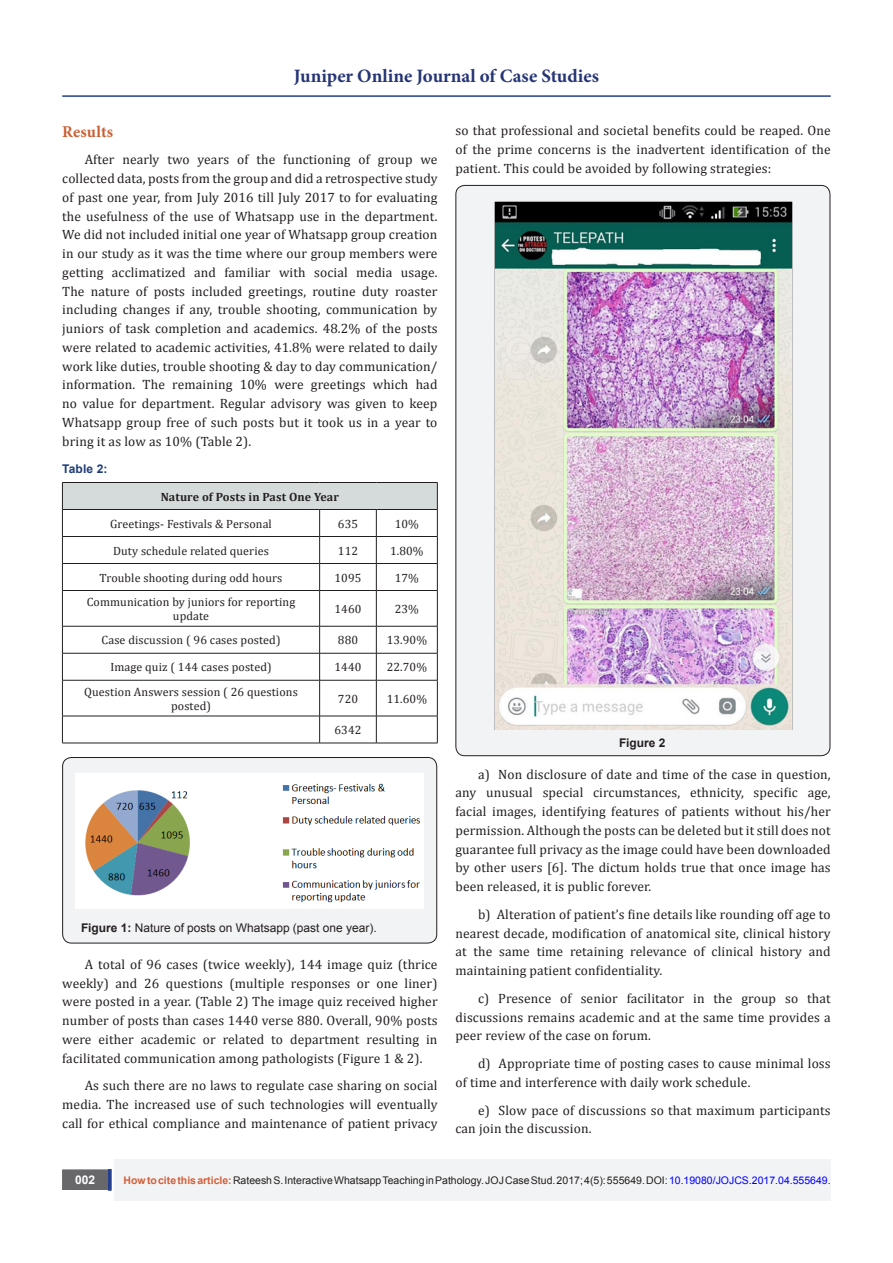
<style>
.page{position:relative;width:893px;height:1263px;background:#fff}
.page>*{position:absolute;margin:0;border:0;box-sizing:border-box;transform-origin:0 0}
.t1{font:700 18.9px "Minion Pro";color:#253474}
.List_Paragraph{font:700 16.5px "Minion Pro";letter-spacing:.01em;color:#ca6035}
.List_Paragraph-2{font:13.5px/18.8px "Cambria";letter-spacing:.01em;color:#231f20;text-align:justify}
.List_Paragraph-3{font:12px/14.4px "Cambria";letter-spacing:.01em;color:#231f20;text-align:center}
.t2{font:12px "Arial";color:#231f20}
.List_Paragraph-4{font:700 12px "Cambria";letter-spacing:.01em;color:#231f20}
.List_Paragraph-5{font:700 12px "Arial";letter-spacing:.01em;color:#1d3c77}
.t3{font:700 12px "Arial";color:#231f20}
.t4{font:700 12px "Arial";color:#fff}
.t5{font:10.5px "Arial";color:#231f20}
.s1{font-weight:700}
.s2{font-weight:700;color:#d55e37}
.s3{color:#00f}
</style>
<div class="page">
<div style="left:115px;top:1160px;width:716px;height:41px;background:#f2f3f4"></div>
<hr style="left:62px;top:95px;width:769px;height:2px;background:#253f8e">
<div style="left:63px;top:1170px;width:44px;height:19px;background:#68676a"></div>
<div style="left:62px;top:1169px;width:46px;height:21px;border:2px solid #68676a"></div>
<hr style="left:108px;top:1169px;width:3px;height:21px;background:#253f8e">
<div style="left:62px;top:482px;width:375px;height:27px;background:#d5dbdb"></div>
<hr style="left:62px;top:482px;width:258px;height:1px;background:#231f20">
<hr style="left:320px;top:482px;width:56px;height:1px;background:#231f20">
<hr style="left:376px;top:482px;width:62px;height:1px;background:#231f20">
<hr style="left:62px;top:509px;width:258px;height:1px;background:#231f20">
<hr style="left:320px;top:509px;width:56px;height:1px;background:#231f20">
<hr style="left:376px;top:509px;width:62px;height:1px;background:#231f20">
<hr style="left:62px;top:536px;width:258px;height:1px;background:#231f20">
<hr style="left:320px;top:536px;width:56px;height:1px;background:#231f20">
<hr style="left:376px;top:536px;width:62px;height:1px;background:#231f20">
<hr style="left:62px;top:563px;width:258px;height:1px;background:#231f20">
<svg style="left:62px;top:483px;width:1px;height:107px"></svg>
<hr style="left:320px;top:563px;width:56px;height:1px;background:#231f20">
<svg style="left:319px;top:510px;width:1px;height:80px"></svg>
<hr style="left:376px;top:563px;width:62px;height:1px;background:#231f20">
<svg style="left:376px;top:510px;width:1px;height:80px"></svg>
<svg style="left:437px;top:483px;width:1px;height:107px"></svg>
<hr style="left:62px;top:590px;width:258px;height:1px;background:#231f20">
<hr style="left:62px;top:591px;width:1px;height:35px;background:#231f20">
<hr style="left:320px;top:590px;width:56px;height:1px;background:#231f20">
<hr style="left:319px;top:591px;width:1px;height:35px;background:#231f20">
<hr style="left:376px;top:590px;width:62px;height:1px;background:#231f20">
<hr style="left:376px;top:591px;width:1px;height:35px;background:#231f20">
<hr style="left:437px;top:591px;width:1px;height:35px;background:#231f20">
<hr style="left:62px;top:626px;width:258px;height:1px;background:#231f20">
<hr style="left:320px;top:626px;width:56px;height:1px;background:#231f20">
<hr style="left:376px;top:626px;width:62px;height:1px;background:#231f20">
<hr style="left:62px;top:653px;width:258px;height:1px;background:#231f20">
<svg style="left:62px;top:626px;width:1px;height:54px"></svg>
<hr style="left:320px;top:653px;width:56px;height:1px;background:#231f20">
<svg style="left:319px;top:626px;width:1px;height:54px"></svg>
<hr style="left:376px;top:653px;width:62px;height:1px;background:#231f20">
<svg style="left:376px;top:626px;width:1px;height:54px"></svg>
<svg style="left:437px;top:626px;width:1px;height:54px"></svg>
<hr style="left:62px;top:680px;width:258px;height:1px;background:#231f20">
<hr style="left:62px;top:680px;width:1px;height:36px;background:#231f20">
<hr style="left:320px;top:680px;width:56px;height:1px;background:#231f20">
<hr style="left:319px;top:680px;width:1px;height:36px;background:#231f20">
<hr style="left:376px;top:680px;width:62px;height:1px;background:#231f20">
<hr style="left:376px;top:680px;width:1px;height:36px;background:#231f20">
<hr style="left:437px;top:680px;width:1px;height:36px;background:#231f20">
<hr style="left:62px;top:716px;width:258px;height:1px;background:#231f20">
<svg style="left:62px;top:716px;width:1px;height:27px"></svg>
<hr style="left:320px;top:716px;width:56px;height:1px;background:#231f20">
<svg style="left:319px;top:716px;width:1px;height:27px"></svg>
<hr style="left:376px;top:716px;width:62px;height:1px;background:#231f20">
<svg style="left:376px;top:716px;width:1px;height:27px"></svg>
<svg style="left:437px;top:716px;width:1px;height:27px"></svg>
<hr style="left:62px;top:743px;width:258px;height:1px;background:#231f20">
<hr style="left:320px;top:743px;width:56px;height:1px;background:#231f20">
<hr style="left:376px;top:743px;width:62px;height:1px;background:#231f20">
<div style="left:63px;top:757px;width:374px;height:186px;background:#f2f3f4;border-radius:9px"></div>
<div style="left:62px;top:757px;width:375px;height:186px;border:1px solid #231f20;border-radius:9px"></div>
<img style="left:76px;top:774px;width:347px;height:134px">
<div style="left:456px;top:185px;width:374px;height:571px;background:#f2f3f4;border-radius:9px"></div>
<img style="left:495px;top:201px;width:297px;height:529px">
<h1 class="t1" style="left:294px;top:63px;width:307px">Juniper Online Journal of Case Studies</h1>
<p class="List_Paragraph" style="left:62px;top:120px;width:52px">Results</p>
<p class="List_Paragraph-2" style="left:62px;top:150px;width:377px;text-indent:22px">After nearly two years of the functioning of group we collected data, posts from the group and did a retrospective study of past one year, from July 2016 till July 2017 to for evaluating the usefulness of the use of Whatsapp use in the department.<br>We did not included initial one year of Whatsapp group creation in our study as it was the time where our group members were getting acclimatized and familiar with social media usage.<br>The nature of posts included greetings, routine duty roaster including changes if any, trouble shooting, communication by juniors of task completion and academics. 48.2% of the posts were related to academic activities, 41.8% were related to daily work like duties, trouble shooting &amp; day to day communication/ information. The remaining 10% were greetings which had no value for department. Regular advisory was given to keep Whatsapp group free of such posts but it took us in a year to bring it as low as 10% (Table 2).</p>
<p class="List_Paragraph-5" style="left:62px;top:461px;width:47px">Table 2:</p>
<p class="List_Paragraph-4" style="left:161px;top:488px;width:180px">Nature of Posts in Past One Year</p>
<p class="List_Paragraph-3" style="left:110px;top:516px;width:163px">Greetings- Festivals &amp; Personal</p>
<p class="List_Paragraph-3" style="left:338px;top:516px;width:22px">635</p>
<p class="List_Paragraph-3" style="left:395px;top:516px;width:26px">10%</p>
<p class="List_Paragraph-3" style="left:113px;top:543px;width:157px">Duty schedule related queries</p>
<p class="List_Paragraph-3" style="left:338px;top:543px;width:22px">112</p>
<p class="List_Paragraph-3" style="left:390px;top:543px;width:35px">1.80%</p>
<p class="List_Paragraph-3" style="left:100px;top:570px;width:184px">Trouble shooting during odd hours</p>
<p class="List_Paragraph-3" style="left:334px;top:570px;width:28px">1095</p>
<p class="List_Paragraph-3" style="left:395px;top:570px;width:26px">17%</p>
<p class="List_Paragraph-3" style="left:87px;top:594px;width:210px">Communication by juniors for reporting update</p>
<p class="List_Paragraph-3" style="left:334px;top:602px;width:28px">1460</p>
<p class="List_Paragraph-3" style="left:395px;top:602px;width:26px">23%</p>
<p class="List_Paragraph-3" style="left:102px;top:633px;width:181px">Case discussion ( 96 cases posted)</p>
<p class="List_Paragraph-3" style="left:338px;top:633px;width:22px">880</p>
<p class="List_Paragraph-3" style="left:387px;top:633px;width:42px">13.90%</p>
<p class="List_Paragraph-3" style="left:110px;top:660px;width:163px">Image quiz ( 144 cases posted)</p>
<p class="List_Paragraph-3" style="left:334px;top:660px;width:28px">1440</p>
<p class="List_Paragraph-3" style="left:387px;top:660px;width:42px">22.70%</p>
<p class="List_Paragraph-3" style="left:84px;top:684px;width:215px">Question Answers session ( 26 questions posted)</p>
<p class="List_Paragraph-3" style="left:338px;top:691px;width:22px">720</p>
<p class="List_Paragraph-3" style="left:387px;top:691px;width:42px">11.60%</p>
<p class="List_Paragraph-3" style="left:334px;top:723px;width:28px">6342</p>
<p class="t2" style="left:81px;top:920px;width:297px"><span class="s1">Figure 1:</span> Nature of posts on Whatsapp (past one year).</p>
<p class="List_Paragraph-2" style="left:62px;top:955px;width:377px;text-indent:22px">A total of 96 cases (twice weekly), 144 image quiz (thrice weekly) and 26 questions (multiple responses or one liner) were posted in a year. (Table 2) The image quiz received higher number of posts than cases 1440 verse 880. Overall, 90% posts were either academic or related to department resulting in facilitated communication among pathologists (Figure 1 &amp; 2).</p>
<p class="List_Paragraph-2" style="left:62px;top:1076px;width:377px;text-indent:22px">As such there are no laws to regulate case sharing on social media. The increased use of such technologies will eventually call for ethical compliance and maintenance of patient privacy</p>
<p class="List_Paragraph-2" style="left:455px;top:121px;width:377px">so that professional and societal benefits could be reaped. One of the prime concerns is the inadvertent identification of the patient. This could be avoided by following strategies:</p>
<p class="t3" style="left:619px;top:735px;width:48px">Figure 2</p>
<p class="List_Paragraph-2" style="left:455px;top:764px;width:377px;text-indent:22px">a) Non disclosure of date and time of the case in question, any unusual special circumstances, ethnicity, specific age, facial images, identifying features of patients without his/her permission. Although the posts can be deleted but it still does not guarantee full privacy as the image could have been downloaded by other users [6]. The dictum holds true that once image has been released, it is public forever.</p>
<p class="List_Paragraph-2" style="left:455px;top:905px;width:377px;text-indent:22px">b) Alteration of patient’s fine details like rounding off age to nearest decade, modification of anatomical site, clinical history at the same time retaining relevance of clinical history and maintaining patient confidentiality.</p>
<p class="List_Paragraph-2" style="left:455px;top:989px;width:377px;text-indent:22px">c) Presence of senior facilitator in the group so that discussions remains academic and at the same time provides a peer review of the case on forum.</p>
<p class="List_Paragraph-2" style="left:455px;top:1054px;width:377px;text-indent:22px">d) Appropriate time of posting cases to cause minimal loss of time and interference with daily work schedule.</p>
<p class="List_Paragraph-2" style="left:455px;top:1100px;width:377px;text-indent:22px">e) Slow pace of discussions so that maximum participants can join the discussion.</p>
<p class="t4" style="left:75px;top:1172px;width:22px">002</p>
<p class="t5" style="left:124px;top:1173px;width:709px"><span class="s2">How to cite this article:</span>Rateesh S. Interactive Whatsapp Teaching in Pathology. JOJ Case Stud. 2017; 4(5): 555649. DOI:<span class="s3">10.19080/JOJCS.2017.04.555649.</span></p>
</div>
